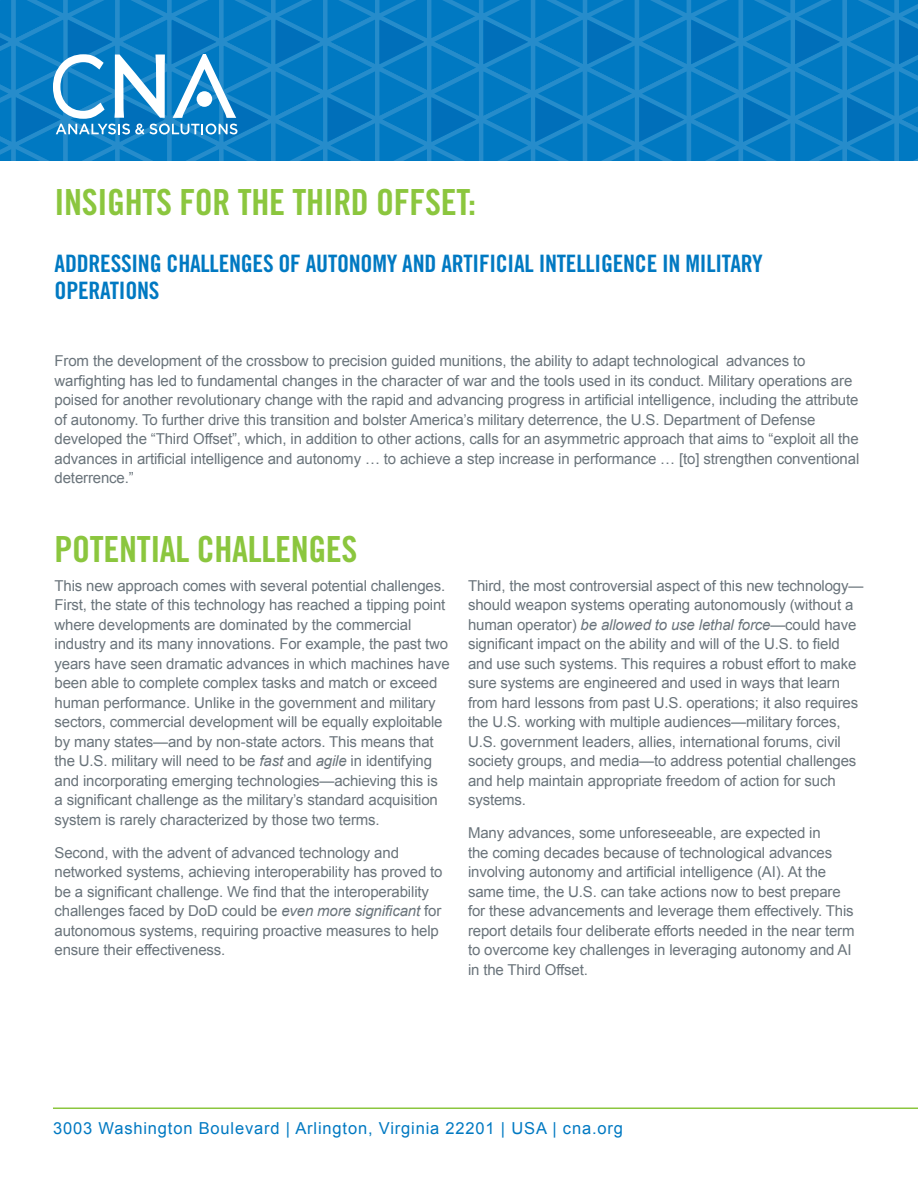
<style>
.page{position:relative;width:918px;height:1188px;background:#fff}
.page>*{position:absolute;margin:0;border:0;box-sizing:border-box;transform-origin:0 0}
.A-HEAD{font:36px "Trade Gothic LT Std Bd Cn 20";letter-spacing:-.01em;color:#8bc63e}
.B-HEAD{font:24px/27px "Trade Gothic LT Std Bd Cn 20";letter-spacing:-.01em;color:#0079c2}
.t1{font:16.5px "Arial";letter-spacing:.05em;color:#0079c2}
.BODY{font:15px/19.5px "Arial";letter-spacing:-.01em;color:#6a747b}
.s1{font-style:italic}
</style>
<div class="page">
<hr style="left:53px;top:1108px;width:865px;height:1px;background:#8bc63e">
<svg style="left:0;top:0;width:918px;height:161px;background:#1180c5"></svg>
<p class="A-HEAD" style="left:55px;top:180px;width:423px">INSIGHTS FOR THE THIRD OFFSET:</p>
<p class="B-HEAD" style="left:55px;top:250px;width:710px">ADDRESSING CHALLENGES OF AUTONOMY AND ARTIFICIAL INTELLIGENCE IN MILITARY<br>OPERATIONS</p>
<p class="BODY" style="left:55px;top:351px;width:806px">From the development of the crossbow to precision guided munitions, the ability to adapt technological advances to warfighting has led to fundamental changes in the character of war and the tools used in its conduct. Military operations are poised for another revolutionary change with the rapid and advancing progress in artificial intelligence, including the attribute of autonomy. To further drive this transition and bolster America’s military deterrence, the U.S. Department of Defense developed the “Third Offset”, which, in addition to other actions, calls for an asymmetric approach that aims to “exploit all the advances in artificial intelligence and autonomy … to achieve a step increase in performance … [to] strengthen conventional deterrence.”</p>
<p class="A-HEAD" style="left:55px;top:527px;width:305px">POTENTIAL CHALLENGES</p>
<p class="BODY" style="left:55px;top:576px;width:397px">This new approach comes with several potential challenges.<br>First, the state of this technology has reached a tipping point where developments are dominated by the commercial industry and its many innovations. For example, the past two years have seen dramatic advances in which machines have been able to complete complex tasks and match or exceed human performance. Unlike in the government and military sectors, commercial development will be equally exploitable by many states—and by non-state actors. This means that the U.S. military will need to be <span class="s1">fast</span> and <span class="s1">agile</span> in identifying and incorporating emerging technologies—achieving this is a significant challenge as the military’s standard acquisition system is rarely characterized by those two terms.</p>
<p class="BODY" style="left:55px;top:843px;width:390px">Second, with the advent of advanced technology and networked systems, achieving interoperability has proved to be a significant challenge. We find that the interoperability challenges faced by DoD could be <span class="s1">even more significant</span> for autonomous systems, requiring proactive measures to help ensure their effectiveness.</p>
<p class="BODY" style="left:468px;top:576px;width:397px">Third, the most controversial aspect of this new technology— should weapon systems operating autonomously (without a human operator) <span class="s1">be allowed to use lethal force</span>—could have significant impact on the ability and will of the U.S. to field and use such systems. This requires a robust effort to make sure systems are engineered and used in ways that learn from hard lessons from past U.S. operations; it also requires the U.S. working with multiple audiences—military forces, U.S. government leaders, allies, international forums, civil society groups, and media—to address potential challenges and help maintain appropriate freedom of action for such systems.</p>
<p class="BODY" style="left:468px;top:823px;width:388px">Many advances, some unforeseeable, are expected in<br>the coming decades because of technological advances involving autonomy and artificial intelligence (AI). At the same time, the U.S. can take actions now to best prepare for these advancements and leverage them effectively. This report details four deliberate efforts needed in the near term to overcome key challenges in leveraging autonomy and AI in the Third Offset.</p>
<p class="t1" style="left:53px;top:1119px;width:571px">3003 Washington Boulevard | Arlington, Virginia 22201 | USA | cna.org</p>
</div>
